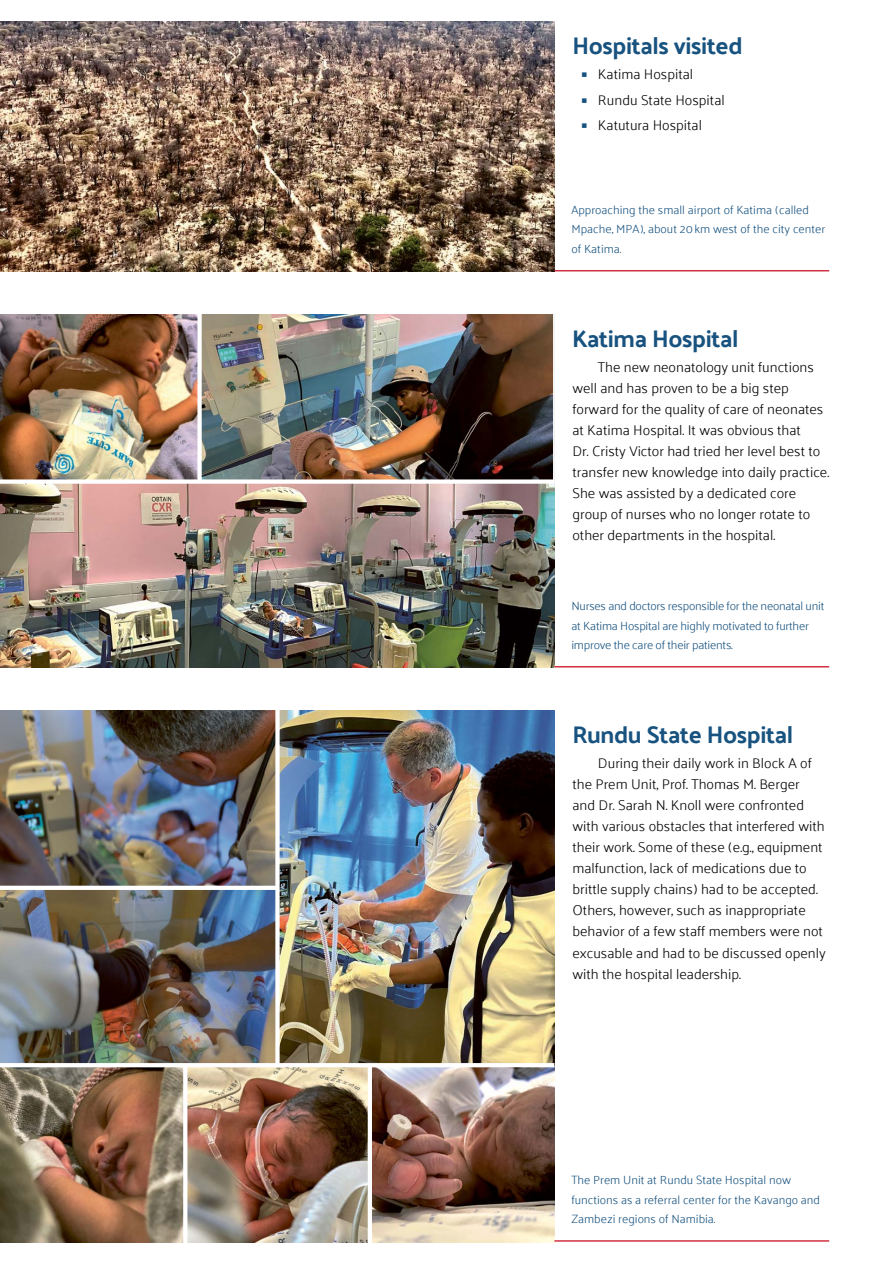
<style>
.page{position:relative;width:893px;height:1263px;background:#fff}
.page>*{position:absolute;margin:0;border:0;box-sizing:border-box;transform-origin:0 0}
.t1{font:700 24px "Palanquin";letter-spacing:-.015em;color:#185380}
.t2{font:300 14.25px/21px "Palanquin";color:#000}
.t3{font:300 12px/19.5px "Palanquin";color:#185380}
.t4{font:300 12px/19.5px "Palanquin";letter-spacing:-.02em;color:#185380}
</style>
<div class="page">
<img style="left:0;top:22px;width:554px;height:250px">
<img style="left:0;top:314px;width:197px;height:165px">
<img style="left:202px;top:314px;width:350px;height:165px">
<img style="left:0;top:484px;width:554px;height:184px">
<img style="left:0;top:710px;width:554px;height:532px">
<svg style="left:183px;top:1067px;width:4px;height:176px"></svg>
<hr style="left:368px;top:1065px;width:4px;height:178px;background:#fff">
<div style="left:275px;top:676px;width:5px;height:390px;background:#fff"></div>
<hr style="left:0;top:1063px;width:554px;height:4px;background:#fff">
<hr style="left:0;top:886px;width:279px;height:4px;background:#fff">
<hr style="left:554px;top:1240px;width:275px;height:2px;background:#cf3142">
<hr style="left:554px;top:270px;width:275px;height:1px;background:#cf3142">
<hr style="left:554px;top:666px;width:275px;height:1px;background:#cf3142">
<h1 class="t1" style="left:572px;top:32px;width:172px">Hospitals visited</h1>
<p class="t2" style="left:598px;top:62px;width:128px;line-height:25.2px">Katima Hospital<br>Rundu State Hospital<br>Katutura Hospital</p>
<p class="t3" style="left:571px;top:200px;width:255px">Approaching the small airport of Katima (called<br>Mpache, MPA), about 20km west of the city center of Katima.</p>
<h1 class="t1" style="left:572px;top:325px;width:168px">Katima Hospital</h1>
<p class="t2" style="left:572px;top:357px;width:258px;text-indent:26px">The new neonatology unit functions well and has proven to be a big step forward for the quality of care of neonates at Katima Hospital. It was obvious that<br>Dr. Cristy Victor had tried her level best to transfer new knowledge into daily practice.<br>She was assisted by a dedicated core group of nurses who no longer rotate to other departments in the hospital.</p>
<p class="t4" style="left:571px;top:596px;width:254px">Nurses and doctors responsible for the neonatal unit at Katima Hospital are highly motivated to further improve the care of their patients.</p>
<h1 class="t1" style="left:572px;top:721px;width:222px">Rundu State Hospital</h1>
<p class="t2" style="left:572px;top:753px;width:255px;text-indent:26px">During their daily work in Block A of the Prem Unit, Prof. Thomas M. Berger and Dr. Sarah N. Knoll were confronted with various obstacles that interfered with their work. Some of these (e.g., equipment malfunction, lack of medications due to brittle supply chains) had to be accepted.<br>Others, however, such as inappropriate behavior of a few staff members were not excusable and had to be discussed openly with the hospital leadership.</p>
<p class="t3" style="left:571px;top:1170px;width:250px">The Prem Unit at Rundu State Hospital now functions as a referral center for the Kavango and<br>Zambezi regions of Namibia.</p>
</div>
